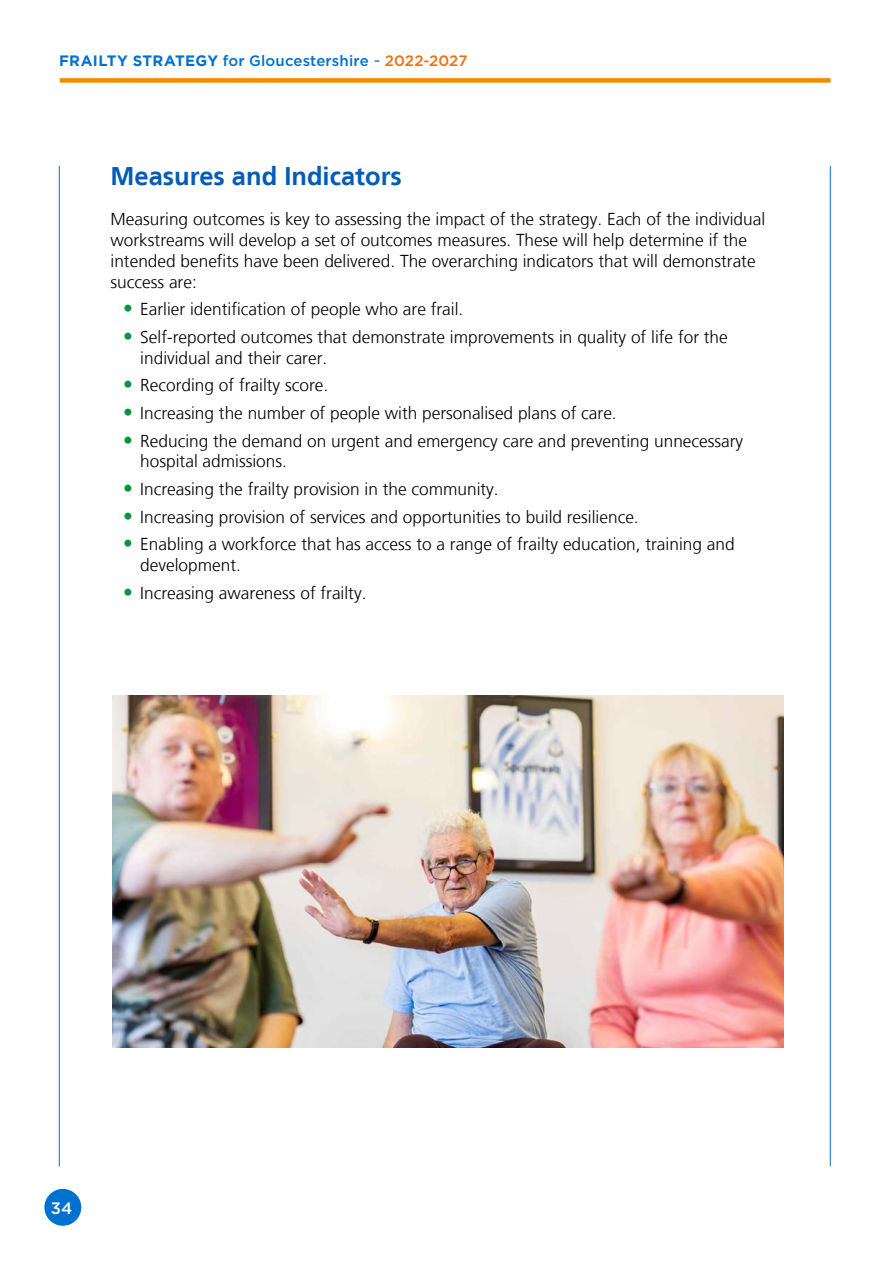
<style>
.page{position:relative;width:893px;height:1263px;background:#fff}
.page>*{position:absolute;margin:0;border:0;box-sizing:border-box;transform-origin:0 0}
.t1{font:700 25.5px "Frutiger LT";color:#005cb9}
.t2{font:300 17.25px/20.7px "Frutiger LT";color:#000}
.t3{font:500 16.5px "Gotham";color:#fff}
.t4{font:500 15px "Gotham";letter-spacing:.01em;color:#0071ce}
.s1{font-weight:700}
.s2{font-weight:400;font-size:16.5px}
.s3{color:#f26e0d}
.s4{font-size:19.5px;color:#00953b}
</style>
<div class="page">
<hr style="left:59px;top:166px;width:1px;height:1000px;background:#0071ce">
<hr style="left:830px;top:166px;width:1px;height:1000px;background:#0071ce">
<div style="left:44px;top:1189px;width:37px;height:37px;background:#0071ce;border-radius:50%"></div>
<div style="left:60px;top:78px;width:771px;height:5px;background:#f18a00"></div>
<img style="left:112px;top:696px;width:671px;height:351px">
<p class="t4" style="left:59px;top:51px;width:410px"><span class="s1">FRAILTY STRATEGY</span> for Gloucestershire <span class="s2">-</span> <span class="s3">2022-2027</span></p>
<h1 class="t1" style="left:111px;top:161px;width:293px">Measures and Indicators</h1>
<p class="t2" style="left:111px;top:209px;width:656px">Measuring outcomes is key to assessing the impact of the strategy. Each of the individual workstreams will develop a set of outcomes measures. These will help determine if the intended benefits have been delivered. The overarching indicators that will demonstrate success are:</p>
<p class="t2" style="left:123px;top:299px;width:342px"><span class="s4">•</span> Earlier identification of people who are frail.</p>
<p class="t2" style="left:140px;top:327px;width:589px;text-indent:-17px"><span class="s4">•</span> Self-reported outcomes that demonstrate improvements in quality of life for the individual and their carer.</p>
<p class="t2" style="left:123px;top:375px;width:206px"><span class="s4">•</span> Recording of frailty score.</p>
<p class="t2" style="left:123px;top:403px;width:495px"><span class="s4">•</span> Increasing the number of people with personalised plans of care.</p>
<p class="t2" style="left:140px;top:430px;width:604px;text-indent:-17px"><span class="s4">•</span> Reducing the demand on urgent and emergency care and preventing unnecessary hospital admissions.</p>
<p class="t2" style="left:123px;top:479px;width:377px"><span class="s4">•</span> Increasing the frailty provision in the community.</p>
<p class="t2" style="left:123px;top:506px;width:517px"><span class="s4">•</span> Increasing provision of services and opportunities to build resilience.</p>
<p class="t2" style="left:140px;top:534px;width:596px;text-indent:-17px"><span class="s4">•</span> Enabling a workforce that has access to a range of frailty education, training and development.</p>
<p class="t2" style="left:123px;top:582px;width:245px"><span class="s4">•</span> Increasing awareness of frailty.</p>
<p class="t3" style="left:51px;top:1197px;width:23px">34</p>
</div>
